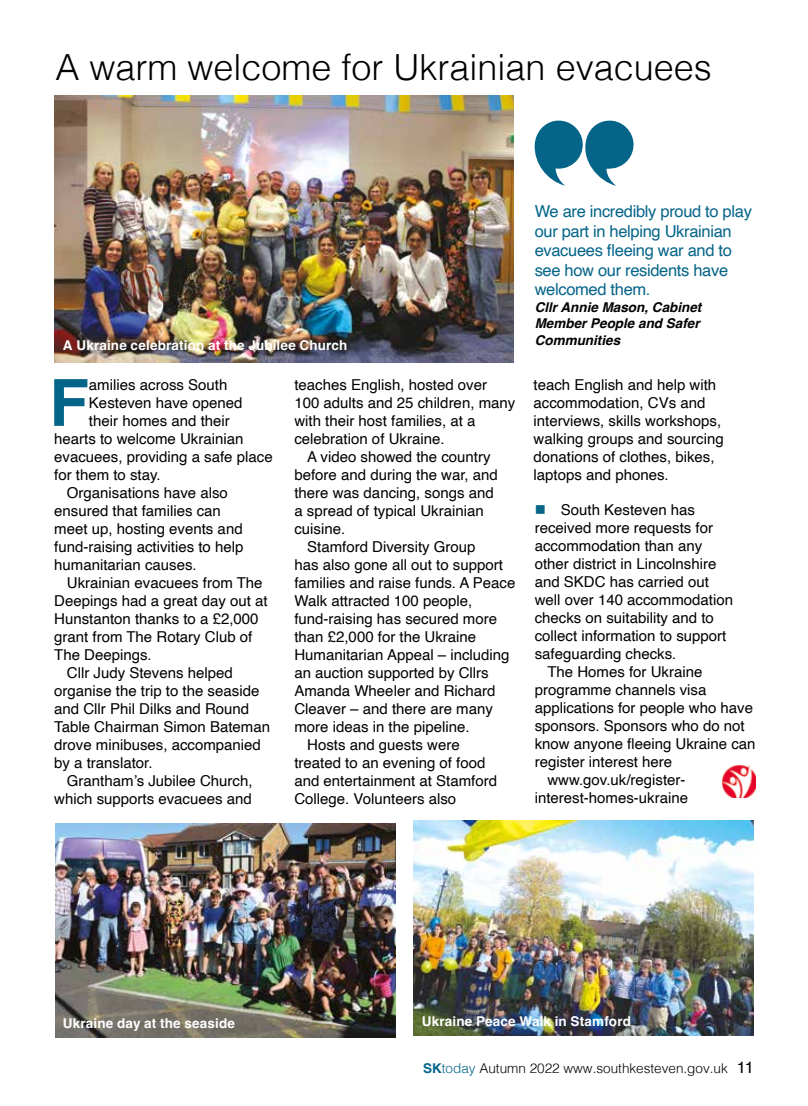
<style>
.page{position:relative;width:808px;height:1106px;background:#fff}
.page>*{position:absolute;margin:0;border:0;box-sizing:border-box;transform-origin:0 0}
.t1{font:700 64.95px "Helvetica";color:#056589}
.t2{font:300 36px "Helvetica";color:#000}
.t3{font:16.5px/19.5px "Helvetica";letter-spacing:-.02em;color:#056589}
.t4{font:15px/18px "Helvetica";color:#000}
.t5{font:700 13.5px "Helvetica";letter-spacing:.01em;color:#fff}
.t6{font:italic 700 13.5px/16.5px "Helvetica";color:#000}
.t7{font:300 13.5px "Helvetica";color:#000}
.s1{color:#056589}
.s2{font-weight:700;color:#056589}
.s3{font-weight:400;font-size:16.5px}
</style>
<div class="page">
<img style="left:55px;top:823px;width:341px;height:214px">
<img style="left:414px;top:821px;width:340px;height:214px">
<img style="left:54px;top:95px;width:460px;height:267px">
<svg style="left:534px;top:120px;width:100px;height:66px"></svg>
<img style="left:722px;top:764px;width:34px;height:33px">
<h2 class="t2" style="left:55px;top:36px;width:658px">A warm welcome for Ukrainian evacuees</h2>
<p class="t5" style="left:63px;top:337px;width:286px">A Ukraine celebration at the Jubilee Church</p>
<h1 class="t1" style="left:49px;top:363px;width:41px">F</h1>
<p class="t4" style="left:89px;top:376px;width:140px">amilies across South</p>
<p class="t4" style="left:89px;top:394px;width:155px">Kesteven have opened</p>
<p class="t4" style="left:89px;top:412px;width:142px">their homes and their</p>
<p class="t4" style="left:54px;top:430px;width:191px">hearts to welcome Ukrainian</p>
<p class="t4" style="left:54px;top:448px;width:220px">evacuees, providing a safe place</p>
<p class="t4" style="left:54px;top:466px;width:108px">for them to stay.</p>
<p class="t4" style="left:67px;top:484px;width:162px">Organisations have also</p>
<p class="t4" style="left:54px;top:502px;width:168px">ensured that families can</p>
<p class="t4" style="left:54px;top:520px;width:190px">meet up, hosting events and</p>
<p class="t4" style="left:54px;top:538px;width:191px">fund-raising activities to help</p>
<p class="t4" style="left:54px;top:556px;width:144px">humanitarian causes.</p>
<p class="t4" style="left:67px;top:574px;width:197px">Ukrainian evacuees from The</p>
<p class="t4" style="left:54px;top:592px;width:215px">Deepings had a great day out at</p>
<p class="t4" style="left:54px;top:610px;width:206px">Hunstanton thanks to a £2,000</p>
<p class="t4" style="left:54px;top:628px;width:200px">grant from The Rotary Club of</p>
<p class="t4" style="left:54px;top:646px;width:99px">The Deepings.</p>
<p class="t4" style="left:67px;top:664px;width:167px">Cllr Judy Stevens helped</p>
<p class="t4" style="left:54px;top:682px;width:207px">organise the trip to the seaside</p>
<p class="t4" style="left:54px;top:700px;width:197px">and Cllr Phil Dilks and Round</p>
<p class="t4" style="left:54px;top:718px;width:217px">Table Chairman Simon Bateman</p>
<p class="t4" style="left:54px;top:736px;width:208px">drove minibuses, accompanied</p>
<p class="t4" style="left:54px;top:754px;width:100px">by a translator.</p>
<p class="t4" style="left:67px;top:772px;width:187px">Grantham’s Jubilee Church,</p>
<p class="t4" style="left:54px;top:790px;width:199px">which supports evacuees and</p>
<p class="t4" style="left:294px;top:376px;width:194px">teaches English, hosted over</p>
<p class="t4" style="left:294px;top:394px;width:222px">100 adults and 25 children, many</p>
<p class="t4" style="left:294px;top:412px;width:182px">with their host families, at a</p>
<p class="t4" style="left:294px;top:430px;width:152px">celebration of Ukraine.</p>
<p class="t4" style="left:307px;top:448px;width:185px">A video showed the country</p>
<p class="t4" style="left:294px;top:466px;width:205px">before and during the war, and</p>
<p class="t4" style="left:294px;top:484px;width:201px">there was dancing, songs and</p>
<p class="t4" style="left:294px;top:502px;width:191px">a spread of typical Ukrainian</p>
<p class="t4" style="left:294px;top:520px;width:52px">cuisine.</p>
<p class="t4" style="left:307px;top:538px;width:170px">Stamford Diversity Group</p>
<p class="t4" style="left:294px;top:556px;width:210px">has also gone all out to support</p>
<p class="t4" style="left:294px;top:574px;width:222px">families and raise funds. A Peace</p>
<p class="t4" style="left:294px;top:592px;width:179px">Walk attracted 100 people,</p>
<p class="t4" style="left:294px;top:610px;width:204px">fund-raising has secured more</p>
<p class="t4" style="left:294px;top:628px;width:183px">than £2,000 for the Ukraine</p>
<p class="t4" style="left:294px;top:646px;width:217px">Humanitarian Appeal – including</p>
<p class="t4" style="left:294px;top:664px;width:196px">an auction supported by Cllrs</p>
<p class="t4" style="left:294px;top:682px;width:202px">Amanda Wheeler and Richard</p>
<p class="t4" style="left:294px;top:700px;width:200px">Cleaver – and there are many</p>
<p class="t4" style="left:294px;top:718px;width:177px">more ideas in the pipeline.</p>
<p class="t4" style="left:307px;top:736px;width:154px">Hosts and guests were</p>
<p class="t4" style="left:294px;top:754px;width:192px">treated to an evening of food</p>
<p class="t4" style="left:294px;top:772px;width:204px">and entertainment at Stamford</p>
<p class="t4" style="left:294px;top:790px;width:163px">College. Volunteers also</p>
<p class="t3" style="left:535px;top:202px;width:219px">We are incredibly proud to play our part in helping Ukrainian evacuees fleeing war and to see how our residents have welcomed them.</p>
<p class="t6" style="left:535px;top:300px;width:168px">Cllr Annie Mason, Cabinet<br>Member People and Safer<br>Communities</p>
<p class="t4" style="left:534px;top:376px;width:192px">teach English and help with accommodation, CVs and interviews, skills workshops, walking groups and sourcing donations of clothes, bikes, laptops and phones.</p>
<p class="t4" style="left:535px;top:501px;width:162px"><span class="s1">■</span> South Kesteven has</p>
<p class="t4" style="left:535px;top:519px;width:180px">received more requests for</p>
<p class="t4" style="left:535px;top:537px;width:169px">accommodation than any</p>
<p class="t4" style="left:535px;top:555px;width:183px">other district in Lincolnshire</p>
<p class="t4" style="left:535px;top:573px;width:176px">and SKDC has carried out</p>
<p class="t4" style="left:535px;top:591px;width:200px">well over 140 accommodation</p>
<p class="t4" style="left:535px;top:609px;width:181px">checks on suitability and to</p>
<p class="t4" style="left:535px;top:627px;width:193px">collect information to support</p>
<p class="t4" style="left:535px;top:645px;width:143px">safeguarding checks.</p>
<p class="t4" style="left:547px;top:663px;width:157px">The Homes for Ukraine</p>
<p class="t4" style="left:535px;top:681px;width:173px">programme channels visa</p>
<p class="t4" style="left:535px;top:699px;width:220px">applications for people who have</p>
<p class="t4" style="left:535px;top:717px;width:212px">sponsors. Sponsors who do not</p>
<p class="t4" style="left:535px;top:735px;width:222px">know anyone fleeing Ukraine can</p>
<p class="t4" style="left:535px;top:753px;width:139px">register interest here</p>
<p class="t4" style="left:547px;top:771px;width:140px">www.gov.uk/register-</p>
<p class="t4" style="left:535px;top:789px;width:155px">interest-homes-ukraine</p>
<p class="t5" style="left:63px;top:1015px;width:174px">Ukraine day at the seaside</p>
<p class="t5" style="left:422px;top:1013px;width:211px">Ukraine Peace Walk in Stamford</p>
<p class="t7" style="left:423px;top:1056px;width:332px"><span class="s2">SK</span><span class="s1">today</span> Autumn 2022 www.southkesteven.gov.uk <span class="s3">11</span></p>
</div>
